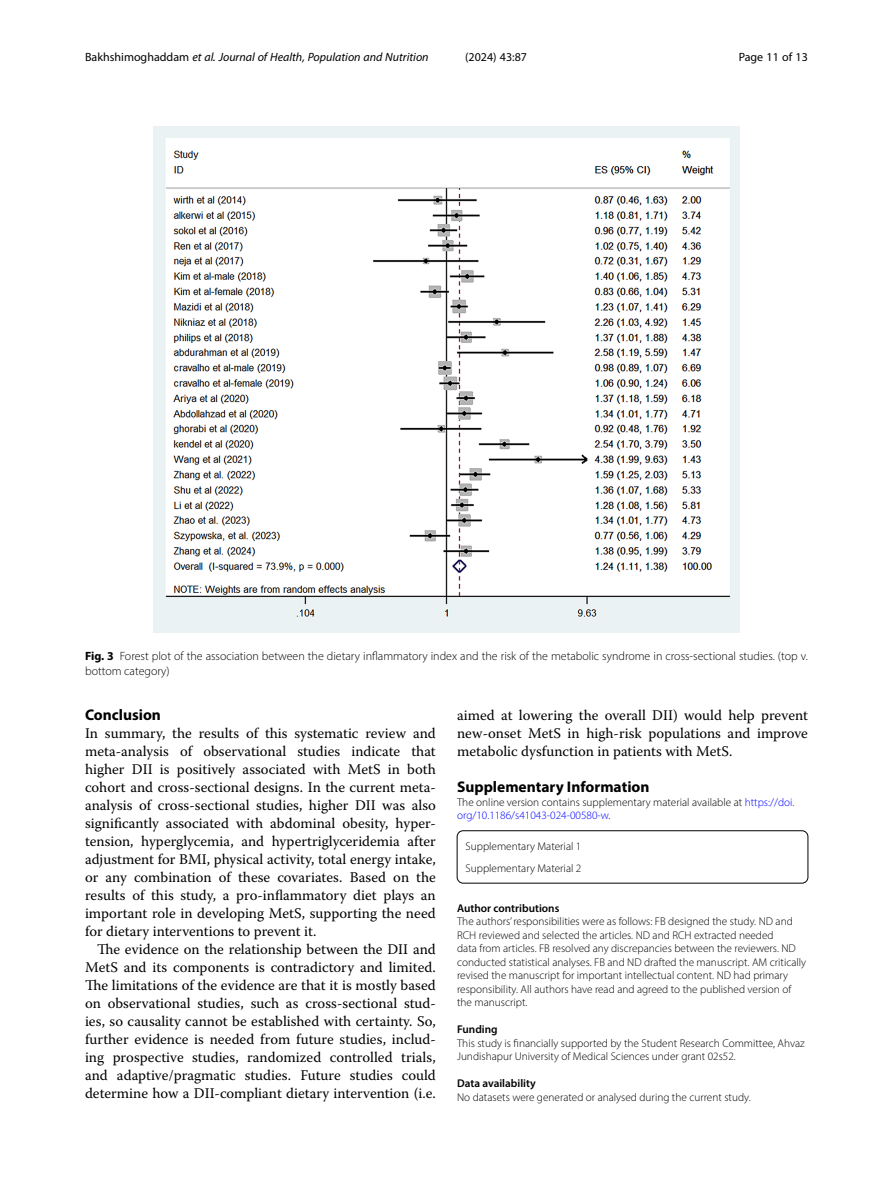
<style>
.page{position:relative;width:893px;height:1191px;background:#fff}
.page>*{position:absolute;margin:0;border:0;box-sizing:border-box;transform-origin:0 0}
.Head_1{font:700 15.45px "Myriad Pro";color:#000}
.Body_Text_Indent{font:14.7px/18px "Warnock Pro";color:#000;text-align:justify}
.Body_Text{font:14.7px/18px "Warnock Pro";color:#000;text-align:justify}
.Figure_Caption{font:300 12px/15px "Myriad Pro";color:#000}
.t1{font:italic 12px "Myriad Pro";color:#000}
.t2{font:12px "Myriad Pro";color:#000}
.Author_Contribution{font:300 11.25px/13.5px "Myriad Pro";color:#000}
.Funding{font:300 11.25px/13.5px "Myriad Pro";color:#000}
.Article_Note_ESM{font:300 11.25px/13.5px "Myriad Pro";color:#000}
.Data_Availability{font:300 11.25px "Myriad Pro";color:#000}
.Additional_File_Info{font:300 11.25px "Myriad Pro";color:#000}
.Endmatter_Heading{font:600 11.25px "Myriad Pro";color:#000}
.s1{font-style:normal}
.s2{font-weight:700}
.s3{color:#00f}
</style>
<div class="page">
<div style="left:457px;top:830px;width:351px;height:53px;border:1px solid #000;border-radius:6px"></div>
<img style="left:153px;top:126px;width:587px;height:507px">
<p class="t1" style="left:85px;top:50px;width:345px"><span class="s1">Bakhshimoghaddam</span> et al. Journal of Health, Population and Nutrition</p>
<p class="t2" style="left:465px;top:50px;width:63px">(2024) 43:87</p>
<p class="t2" style="left:739px;top:50px;width:71px">Page 11 of 13</p>
<p class="Figure_Caption" style="left:85px;top:648px;width:724px"><span class="s2">Fig. 3</span> Forest plot of the association between the dietary inflammatory index and the risk of the metabolic syndrome in cross-sectional studies. (top v. bottom category)</p>
<p class="Head_1" style="left:85px;top:705px;width:77px">Conclusion</p>
<p class="Body_Text" style="left:85px;top:724px;width:352px">In summary, the results of this systematic review and meta-analysis of observational studies indicate that higher DII is positively associated with MetS in both cohort and cross-sectional designs. In the current meta&shy;analysis of cross-sectional studies, higher DII was also significantly associated with abdominal obesity, hyper&shy;tension, hyperglycemia, and hypertriglyceridemia after adjustment for BMI, physical activity, total energy intake, or any combination of these covariates. Based on the results of this study, a pro-inflammatory diet plays an important role in developing MetS, supporting the need for dietary interventions to prevent it.</p>
<p class="Body_Text_Indent" style="left:85px;top:940px;width:352px;text-indent:12px">The evidence on the relationship between the DII and MetS and its components is contradictory and limited.<br>The limitations of the evidence are that it is mostly based on observational studies, such as cross-sectional stud&shy;ies, so causality cannot be established with certainty. So, further evidence is needed from future studies, includ&shy;ing prospective studies, randomized controlled trials, and adaptive/pragmatic studies. Future studies could determine how a DII-compliant dietary intervention (i.e.</p>
<p class="Body_Text_Indent" style="left:457px;top:706px;width:352px">aimed at lowering the overall DII) would help prevent new-onset MetS in high-risk populations and improve metabolic dysfunction in patients with MetS.</p>
<p class="Head_1" style="left:457px;top:777px;width:194px">Supplementary Information</p>
<p class="Article_Note_ESM" style="left:457px;top:795px;width:339px">The online version contains supplementary material available at <span class="s3">https://doi. org/10.1186/s41043-024-00580-w</span>.</p>
<p class="Additional_File_Info" style="left:466px;top:839px;width:117px">Supplementary Material 1</p>
<p class="Additional_File_Info" style="left:466px;top:861px;width:117px">Supplementary Material 2</p>
<p class="Endmatter_Heading" style="left:457px;top:900px;width:104px">Author contributions</p>
<p class="Author_Contribution" style="left:457px;top:914px;width:351px">The authors’ responsibilities were as follows: FB designed the study. ND and RCH reviewed and selected the articles. ND and RCH extracted needed<br>data from articles. FB resolved any discrepancies between the reviewers. ND conducted statistical analyses. FB and ND drafted the manuscript. AM critically revised the manuscript for important intellectual content. ND had primary responsibility. All authors have read and agreed to the published version of the manuscript.</p>
<p class="Endmatter_Heading" style="left:457px;top:1022px;width:42px">Funding</p>
<p class="Funding" style="left:457px;top:1036px;width:349px">This study is financially supported by the Student Research Committee, Ahvaz<br>Jundishapur University of Medical Sciences under grant 02s52.</p>
<p class="Endmatter_Heading" style="left:457px;top:1076px;width:80px">Data availability</p>
<p class="Data_Availability" style="left:457px;top:1090px;width:295px">No datasets were generated or analysed during the current study.</p>
</div>
